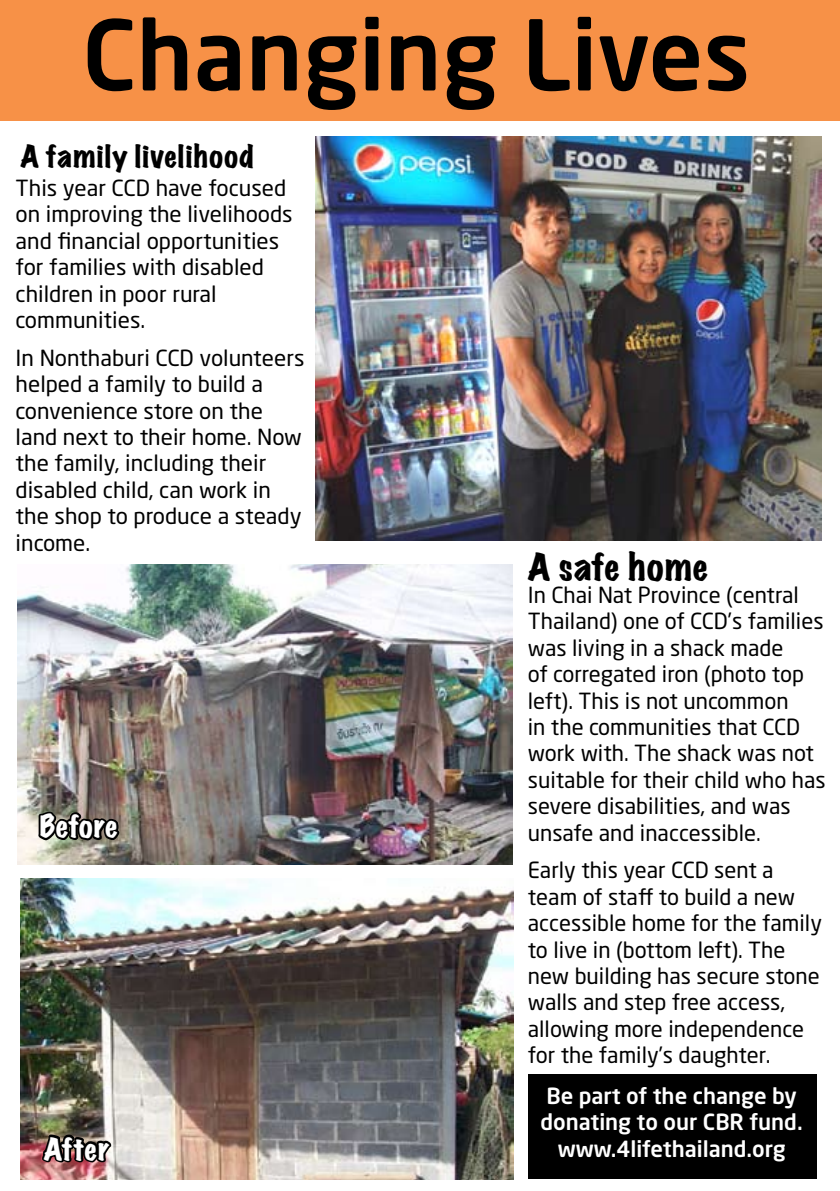
<style>
.page{position:relative;width:840px;height:1191px;background:#fff}
.page>*{position:absolute;margin:0;border:0;box-sizing:border-box;transform-origin:0 0}
.t1{font:500 96px "Neo Sans Std";color:#000}
.t2{font:expanded 34px "Marker Felt";letter-spacing:.035em;color:#000}
.t3{font:expanded 28px "Marker Felt";letter-spacing:.045em;color:#000}
.t4{font:expanded 28px "Marker Felt";color:#fff}
.t5{font:22px/26.4px "Neo Sans Std";color:#000}
.t6{font:500 22px/26.4px "Neo Sans Std";color:#fff;text-align:center}
</style>
<div class="page">
<img style="left:315px;top:136px;width:505px;height:404px">
<div style="left:0;top:0;width:839px;height:121px;background:#f79147"></div>
<img style="left:17px;top:564px;width:495px;height:301px">
<img style="left:21px;top:878px;width:492px;height:301px">
<div style="left:527px;top:1073px;width:289px;height:105px;background:#000"></div>
<svg style="left:36px;top:792px;width:86px;height:51px;background:#544e48"></svg>
<img style="left:40px;top:1114px;width:73px;height:58px">
<h1 class="t1" style="left:82px;top:-6px;width:669px">Changing Lives</h1>
<p class="t3" style="left:20px;top:136px;width:235px">A family livelihood</p>
<p class="t5" style="left:16px;top:174px;width:278px">This year CCD have focused on improving the livelihoods and financial opportunities for families with disabled children in poor rural communities.</p>
<p class="t5" style="left:16px;top:344px;width:290px">In Nonthaburi CCD volunteers helped a family to build a convenience store on the land next to their home. Now the family, including their disabled child, can work in the shop to produce a steady income.</p>
<p class="t4" style="left:40px;top:806px;width:80px">Before</p>
<p class="t4" style="left:44px;top:1128px;width:67px">After</p>
<h2 class="t2" style="left:527px;top:542px;width:182px">A safe home</h2>
<p class="t5" style="left:527px;top:581px;width:299px">In Chai Nat Province (central<br>Thailand) one of CCD’s families was living in a shack made<br>of corregated iron (photo top left). This is not uncommon<br>in the communities that CCD work with. The shack was not suitable for their child who has severe disabilities, and was unsafe and inaccessible.</p>
<p class="t5" style="left:527px;top:856px;width:295px">Early this year CCD sent a team of staff to build a new accessible home for the family to live in (bottom left). The new building has secure stone walls and step free access, allowing more independence for the family’s daughter.</p>
<p class="t6" style="left:540px;top:1082px;width:263px">Be part of the change by donating to our CBR fund. www.4lifethailand.org</p>
</div>
